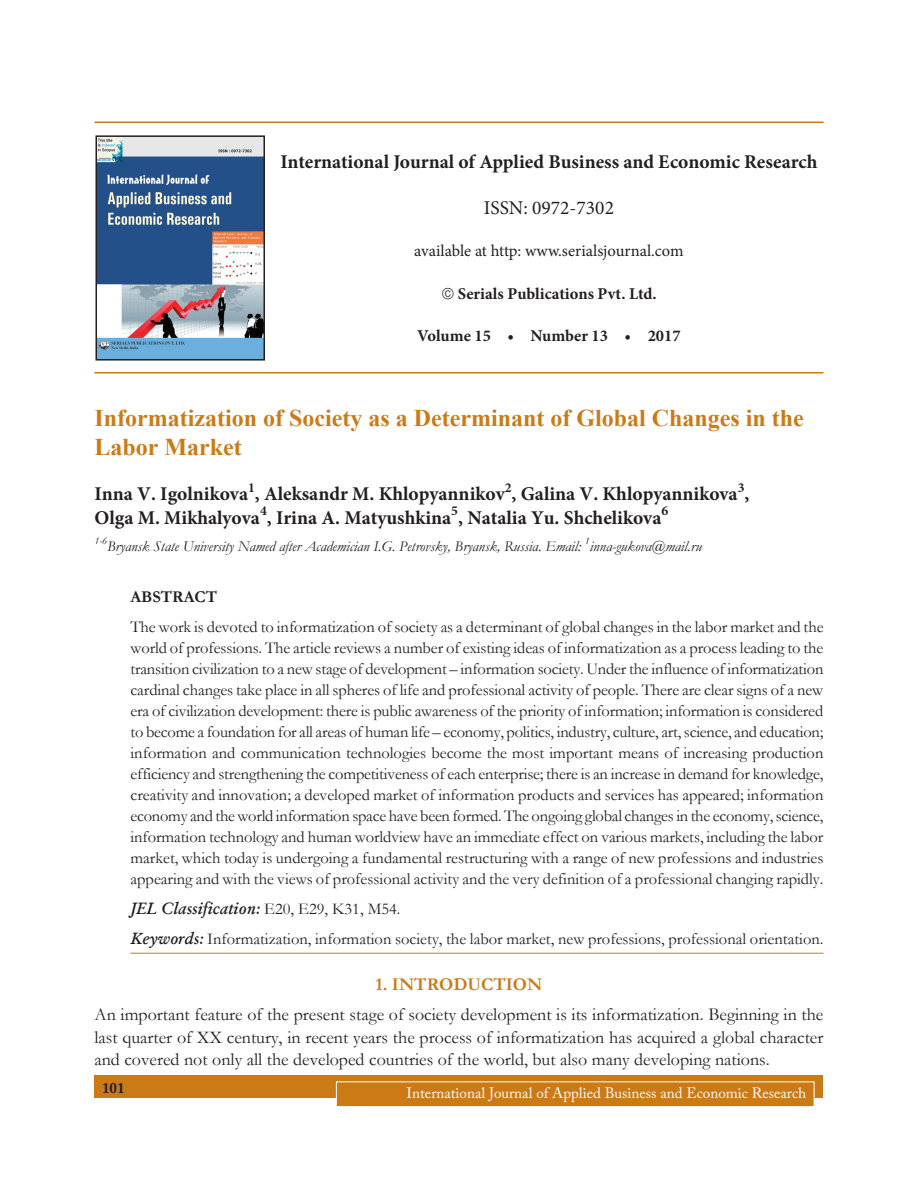
<style>
.page{position:relative;width:918px;height:1188px;background:#fff}
.page>*{position:absolute;margin:0;border:0;box-sizing:border-box;transform-origin:0 0}
.Chapter_Name{font:700 24px/28.8px "Times New Roman";color:#cb7a16}
.Author_Name{font:700 19.5px "Minion Pro";color:#231f20}
.t1{font:19.5px "Minion Pro";color:#231f20}
.Body_text{font:18px/22.5px "Garamond";color:#231f20;text-align:justify}
.Subhead_1{font:700 18px "Garamond";color:#cb7a16}
.Abstract_Body_text{font:16.5px/21px "Garamond";color:#231f20;text-align:justify}
.Abstract_Below{font:16.5px "Garamond";color:#231f20}
.t2{font:700 16.5px "Minion Pro";color:#231f20}
.t3{font:16.5px "Minion Pro";color:#231f20}
.Abstract_Body_text-2{font:italic 600 16.5px "Garamond";color:#231f20}
.Abstract_Subhead{font:700 16.5px "Garamond";color:#231f20}
.Footnote{font:italic 15px "Garamond";color:#231f20}
.t4{font:15px "Adobe Caslon Pro";color:#fff}
.t5{font:700 15px "Adobe Caslon Pro";color:#231f20}
.Author_Name-2{font:700 13.65px "Minion Pro";color:#231f20}
.Footnote-2{font:italic 10.5px "Garamond";color:#231f20}
.s1{font-weight:400;font-style:normal}
.s2{font-weight:600;font-style:italic}
</style>
<div class="page">
<div style="left:94px;top:1076px;width:730px;height:22px;background:#cb7a16"></div>
<div style="left:336px;top:1082px;width:478px;height:25px;background:#cb7a16"></div>
<div style="left:336px;top:1082px;width:478px;height:25px;border:1px solid #fff"></div>
<hr style="left:130px;top:953px;width:694px;height:1px;background:#cb7a16">
<hr style="left:94px;top:122px;width:730px;height:1px;background:#cb7a16">
<hr style="left:94px;top:372px;width:730px;height:2px;background:#cb7a16">
<img style="left:98px;top:138px;width:164px;height:220px">
<div style="left:95px;top:135px;width:170px;height:226px;border:2px solid #231f20"></div>
<p class="Author_Name" style="left:281px;top:148px;width:538px">International Journal of Applied Business and Economic Research</p>
<p class="t1" style="left:484px;top:195px;width:132px">ISSN: 0972-7302</p>
<p class="t3" style="left:414px;top:240px;width:271px">available at http: www.serialsjournal.com</p>
<p class="t2" style="left:458px;top:282px;width:200px">Serials Publications Pvt. Ltd.</p>
<p class="t2" style="left:417px;top:324px;width:265px">Volume 15 • Number 13 • 2017</p>
<p class="Chapter_Name" style="left:94px;top:403px;width:711px">Informatization of Society as a Determinant of Global Changes in the<br>Labor Market</p>
<p class="Author_Name" style="left:94px;top:480px;width:657px">Inna V. Igolnikova , Aleksandr M. Khlopyannikov , Galina V. Khlopyannikova ,</p>
<p class="Author_Name-2" style="left:248px;top:478px;width:8px">1</p>
<p class="Author_Name-2" style="left:505px;top:478px;width:8px">2</p>
<p class="Author_Name-2" style="left:738px;top:478px;width:8px">3</p>
<p class="Author_Name" style="left:94px;top:504px;width:568px">Olga M. Mikhalyova , Irina A. Matyushkina , Natalia Yu. Shchelikova</p>
<p class="Author_Name-2" style="left:260px;top:501px;width:8px">4</p>
<p class="Author_Name-2" style="left:451px;top:501px;width:8px">5</p>
<p class="Author_Name-2" style="left:661px;top:501px;width:8px">6</p>
<p class="Footnote-2" style="left:94px;top:534px;width:14px">1-6</p>
<p class="Footnote" style="left:107px;top:536px;width:476px">Bryansk State University Named after Academician I.G. Petrovsky, Bryansk, Russia. Email:</p>
<p class="Footnote-2" style="left:585px;top:534px;width:6px">1</p>
<p class="Footnote" style="left:590px;top:536px;width:114px">inna-gukova@mail.ru</p>
<p class="Abstract_Subhead" style="left:130px;top:585px;width:88px">ABSTRACT</p>
<p class="Abstract_Body_text" style="left:130px;top:616px;width:695px">The work is devoted to informatization of society as a determinant of global changes in the labor market and the world of professions. The article reviews a number of existing ideas of informatization as a process leading to the transition civilization to a new stage of development – information society. Under the influence of informatization cardinal changes take place in all spheres of life and professional activity of people. There are clear signs of a new era of civilization development: there is public awareness of the priority of information; information is considered to become a foundation for all areas of human life – economy, politics, industry, culture, art, science, and education; information and communication technologies become the most important means of increasing production efficiency and strengthening the competitiveness of each enterprise; there is an increase in demand for knowledge, creativity and innovation; a developed market of information products and services has appeared; information economy and the world information space have been formed. The ongoing global changes in the economy, science, information technology and human worldview have an immediate effect on various markets, including the labor market, which today is undergoing a fundamental restructuring with a range of new professions and industries appearing and with the views of professional activity and the very definition of a professional changing rapidly.</p>
<p class="Abstract_Body_text-2" style="left:130px;top:898px;width:272px">JEL Classification: <span class="s1">E20, E29, K31, M54.</span></p>
<p class="Abstract_Below" style="left:130px;top:928px;width:694px"><span class="s2">Keywords:</span> Informatization, information society, the labor market, new professions, professional orientation.</p>
<p class="Subhead_1" style="left:376px;top:972px;width:168px">1. INTRODUCTION</p>
<p class="Body_text" style="left:94px;top:1003px;width:730px">An important feature of the present stage of society development is its informatization. Beginning in the last quarter of XX century, in recent years the process of informatization has acquired a global character and covered not only all the developed countries of the world, but also many developing nations.</p>
<p class="t5" style="left:102px;top:1079px;width:24px">101</p>
<p class="t4" style="left:407px;top:1084px;width:401px">International Journal of Applied Business and Economic Research</p>
</div>
